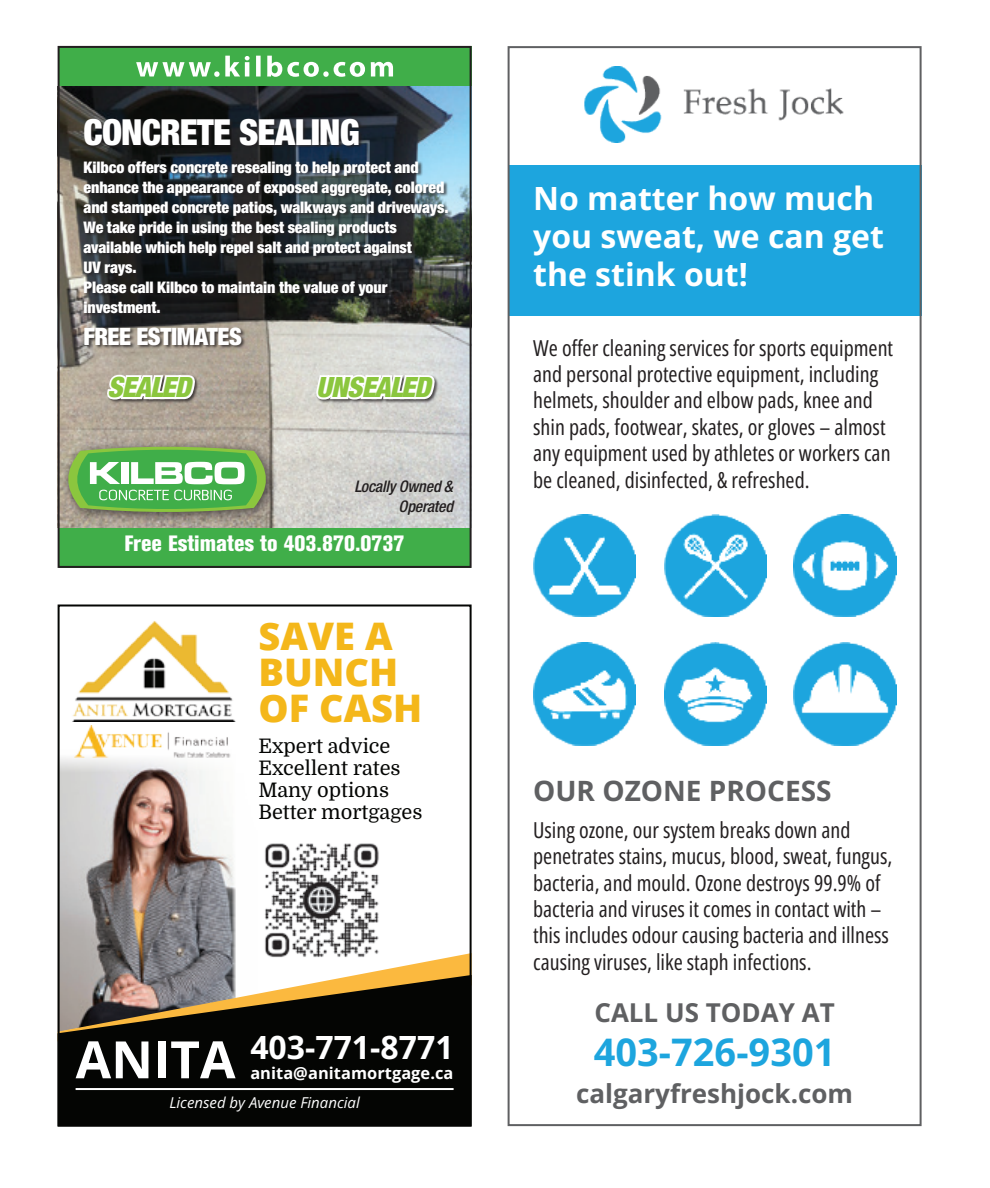
<style>
.page{position:relative;width:990px;height:1188px;background:#fff}
.page>*{position:absolute;margin:0;border:0;box-sizing:border-box;transform-origin:0 0}
.t1{font:700 51.6px "Open Sans";color:#fff}
.t2{font:800 38px/36px "Open Sans";color:#f4b71a}
.t3{font:700 38px "Open Sans";color:#1da5de}
.t4{font:900 condensed 36px "Helvetica Neue LT Std";letter-spacing:-.025em;color:#fff}
.t5{font:700 32px/38px "Open Sans";color:#fff}
.t6{font:700 28px "Open Sans";color:#5f6062}
.t7{font:italic 900 condensed 28px "Helvetica Neue LT Std";letter-spacing:-.025em;color:#8bc63e}
.t8{font:700 26px "Open Sans";color:#5f6062}
.t9{font:900 condensed 24px "Helvetica Neue LT Std";letter-spacing:-.02em;color:#fff}
.t10{font:22px/26.4px "Open Sans Condensed";color:#231f20}
.t11{font:22px "Akzidenz Grotesk BQ X Bd Cnd Alt";color:#fff}
.t12{font:20px/22px "Domine";color:#040503}
.t13{font:700 16.4px "Open Sans";letter-spacing:.005em;color:#fff}
.t14{font:900 condensed 16px/20px "Helvetica Neue LT Std";letter-spacing:-.005em;color:#fff}
.t15{font:italic 500 condensed 16px/20px "Helvetica Neue LT Std";letter-spacing:-.01em;color:#231f20;text-align:right}
.t16{font:italic 15px "Open Sans";color:#fff}
</style>
<div class="page">
<img style="left:61px;top:758px;width:175px;height:195px">
<svg style="left:61px;top:953px;width:408px;height:22px"></svg>
<svg style="left:61px;top:975px;width:408px;height:149px;background:#27231a"></svg>
<hr style="left:76px;top:1088px;width:378px;height:2px;background:#fff">
<div style="left:58px;top:605px;width:414px;height:522px;border:2px solid #040503"></div>
<img style="left:258px;top:843px;width:127px;height:120px">
<img style="left:72px;top:621px;width:163px;height:100px">
<img style="left:74px;top:725px;width:157px;height:33px">
<div style="left:58px;top:46px;width:414px;height:41px;background:#40ae49"></div>
<div style="left:59px;top:527px;width:412px;height:41px;background:#40ae49"></div>
<img style="left:61px;top:87px;width:408px;height:440px">
<svg style="left:136px;top:56px;width:257px;height:21px"></svg>
<div style="left:58px;top:46px;width:414px;height:522px;border:2px solid #231f20"></div>
<div style="left:59px;top:438px;width:218px;height:87px;background:#231f20;opacity:.75"></div>
<svg style="left:64px;top:445px;width:206px;height:68px;background:#7aba71"></svg>
<div style="left:83px;top:118px;width:369px;height:231px;background:#231f20;opacity:.75"></div>
<div style="left:107px;top:375px;width:92px;height:29px;background:#231f20;opacity:.75"></div>
<svg style="left:106px;top:359px;width:92px;height:43px"></svg>
<svg style="left:315px;top:266px;width:123px;height:260px;background:#b1b1ad"></svg>
<div style="left:508px;top:166px;width:414px;height:150px;background:#1da5de"></div>
<img style="left:584px;top:67px;width:260px;height:76px">
<img style="left:533px;top:514px;width:103px;height:103px">
<img style="left:664px;top:514px;width:103px;height:103px">
<img style="left:793px;top:514px;width:103px;height:103px">
<img style="left:533px;top:643px;width:103px;height:102px">
<img style="left:664px;top:643px;width:103px;height:102px">
<img style="left:793px;top:643px;width:103px;height:102px">
<p class="t4" style="left:84px;top:110px;width:278px">CONCRETE SEALING</p>
<p class="t14" style="left:84px;top:157px;width:367px">Kilbco offers concrete resealing to help protect and enhance the appearance of exposed aggregate, colored and stamped concrete patios, walkways and driveways.<br>We take pride in using the best sealing products available which help repel salt and protect against<br>UV rays.<br>Please call Kilbco to maintain the value of your investment.</p>
<p class="t9" style="left:84px;top:321px;width:160px">FREE ESTIMATES</p>
<p class="t7" style="left:108px;top:370px;width:85px">SEALED</p>
<p class="t7" style="left:316px;top:370px;width:116px">UNSEALED</p>
<p class="t15" style="left:354px;top:476px;width:100px">Locally Owned &amp;<br>Operated</p>
<p class="t11" style="left:125px;top:531px;width:282px">Free Estimates to 403.870.0737</p>
<p class="t2" style="left:258px;top:616px;width:165px">SAVE A<br>BUNCH<br>OF CASH</p>
<p class="t12" style="left:258px;top:735px;width:166px">Expert advice<br>Excellent rates<br>Many options<br>Better mortgages</p>
<p class="t1" style="left:76px;top:1024px;width:161px">ANITA</p>
<p class="t5" style="left:250px;top:1028px;width:205px">403-771-8771</p>
<p class="t13" style="left:250px;top:1062px;width:205px">anita@anitamortgage.ca</p>
<p class="t16" style="left:169px;top:1092px;width:192px">Licensed by Avenue Financial</p>
<p class="t5" style="left:533px;top:179px;width:352px">No matter how much you sweat, we can get the stink out!</p>
<p class="t10" style="left:533px;top:334px;width:362px">We offer cleaning services for sports equipment and personal protective equipment, including helmets, shoulder and elbow pads, knee and shin pads, footwear, skates, or gloves – almost any equipment used by athletes or workers can be cleaned, disinfected, &amp; refreshed.</p>
<p class="t6" style="left:533px;top:771px;width:300px">OUR OZONE PROCESS</p>
<p class="t10" style="left:533px;top:816px;width:361px">Using ozone, our system breaks down and penetrates stains, mucus, blood, sweat, fungus, bacteria, and mould. Ozone destroys 99.9% of bacteria and viruses it comes in contact with – this includes odour causing bacteria and illness causing viruses, like staph infections.</p>
<p class="t8" style="left:594px;top:995px;width:242px">CALL US TODAY AT</p>
<p class="t3" style="left:594px;top:1027px;width:243px">403-726-9301</p>
<p class="t8" style="left:576px;top:1076px;width:279px">calgaryfreshjock.com</p>
</div>
